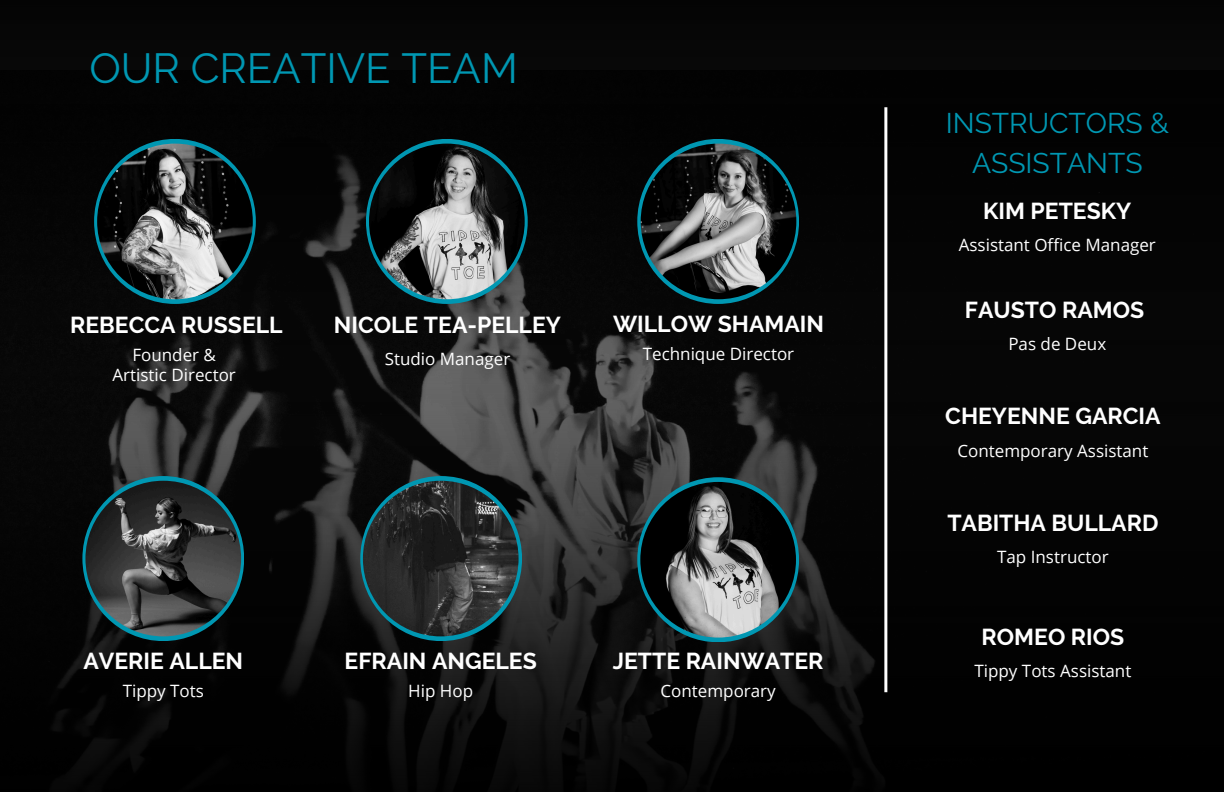
<style>
.page{position:relative;width:1224px;height:792px;background:#fff}
.page>*{position:absolute;margin:0;border:0;box-sizing:border-box;transform-origin:0 0}
.t1{font:42px "Raleway";color:#0097b2}
.t2{font:28.3px/39.5px "Raleway";color:#0097b2;text-align:center}
.t3{font:700 23px "Raleway";color:#fff}
.t4{font:17px "Open Sans";color:#fff}
</style>
<div class="page">
<div style="left:0;top:0;width:1224px;height:104px;background:#050505"></div>
<img style="left:0;top:104px;width:1224px;height:688px">
<svg style="left:366px;top:139px;width:162px;height:165px;background:#038ca5"></svg>
<svg style="left:94px;top:139px;width:162px;height:165px;background:#028ca5"></svg>
<img style="left:97px;top:144px;width:156px;height:155px;border-radius:50%">
<img style="left:369px;top:144px;width:156px;height:155px;border-radius:50%">
<svg style="left:637px;top:139px;width:162px;height:165px;background:#01879f"></svg>
<img style="left:641px;top:144px;width:155px;height:155px;border-radius:50%">
<svg style="left:637px;top:477px;width:162px;height:165px;background:#028ea7"></svg>
<img style="left:640px;top:482px;width:156px;height:156px;border-radius:50%">
<svg style="left:360px;top:476px;width:162px;height:165px;background:#038ca5"></svg>
<img style="left:363px;top:481px;width:156px;height:155px;border-radius:50%">
<svg style="left:82px;top:476px;width:162px;height:165px;background:#038ca4"></svg>
<img style="left:85px;top:481px;width:156px;height:155px;border-radius:50%">
<hr style="left:884px;top:107px;width:3px;height:585px;background:#fff">
<p class="t1" style="left:89px;top:43px;width:430px">OUR CREATIVE TEAM</p>
<h1 class="t3" style="left:70px;top:312px;width:214px">REBECCA RUSSELL</h1>
<p class="t4" style="left:132px;top:343px;width:85px">Founder &amp;</p>
<h3 class="t4" style="left:113px;top:362px;width:125px">Artistic Director</h3>
<p class="t3" style="left:334px;top:312px;width:229px">NICOLE TEA-PELLEY</p>
<h2 class="t4" style="left:385px;top:347px;width:127px">Studio Manager</h2>
<p class="t3" style="left:613px;top:310px;width:212px">WILLOW SHAMAIN</p>
<h3 class="t4" style="left:643px;top:342px;width:153px">Technique Director</h3>
<h3 class="t3" style="left:83px;top:648px;width:161px">AVERIE ALLEN</h3>
<p class="t4" style="left:123px;top:679px;width:83px">Tippy Tots</p>
<h3 class="t3" style="left:345px;top:648px;width:194px">EFRAIN ANGELES</h3>
<p class="t4" style="left:408px;top:679px;width:66px">Hip Hop</p>
<h3 class="t3" style="left:613px;top:648px;width:212px">JETTE RAINWATER</h3>
<p class="t4" style="left:661px;top:679px;width:117px">Contemporary</p>
<h3 class="t2" style="left:946px;top:104px;width:225px">INSTRUCTORS &amp;<br>ASSISTANTS</h3>
<p class="t3" style="left:983px;top:197px;width:150px">KIM PETESKY</p>
<h3 class="t4" style="left:959px;top:233px;width:199px">Assistant Office Manager</h3>
<h3 class="t3" style="left:965px;top:296px;width:181px">FAUSTO RAMOS</h3>
<p class="t4" style="left:1008px;top:332px;width:99px">Pas de Deux</p>
<p class="t3" style="left:945px;top:403px;width:217px">CHEYENNE GARCIA</p>
<h3 class="t4" style="left:957px;top:438px;width:192px">Contemporary Assistant</h3>
<p class="t3" style="left:947px;top:509px;width:213px">TABITHA BULLARD</p>
<p class="t4" style="left:997px;top:545px;width:113px">Tap Instructor</p>
<p class="t3" style="left:982px;top:623px;width:144px">ROMEO RIOS</p>
<p class="t4" style="left:974px;top:659px;width:158px">Tippy Tots Assistant</p>
</div>
